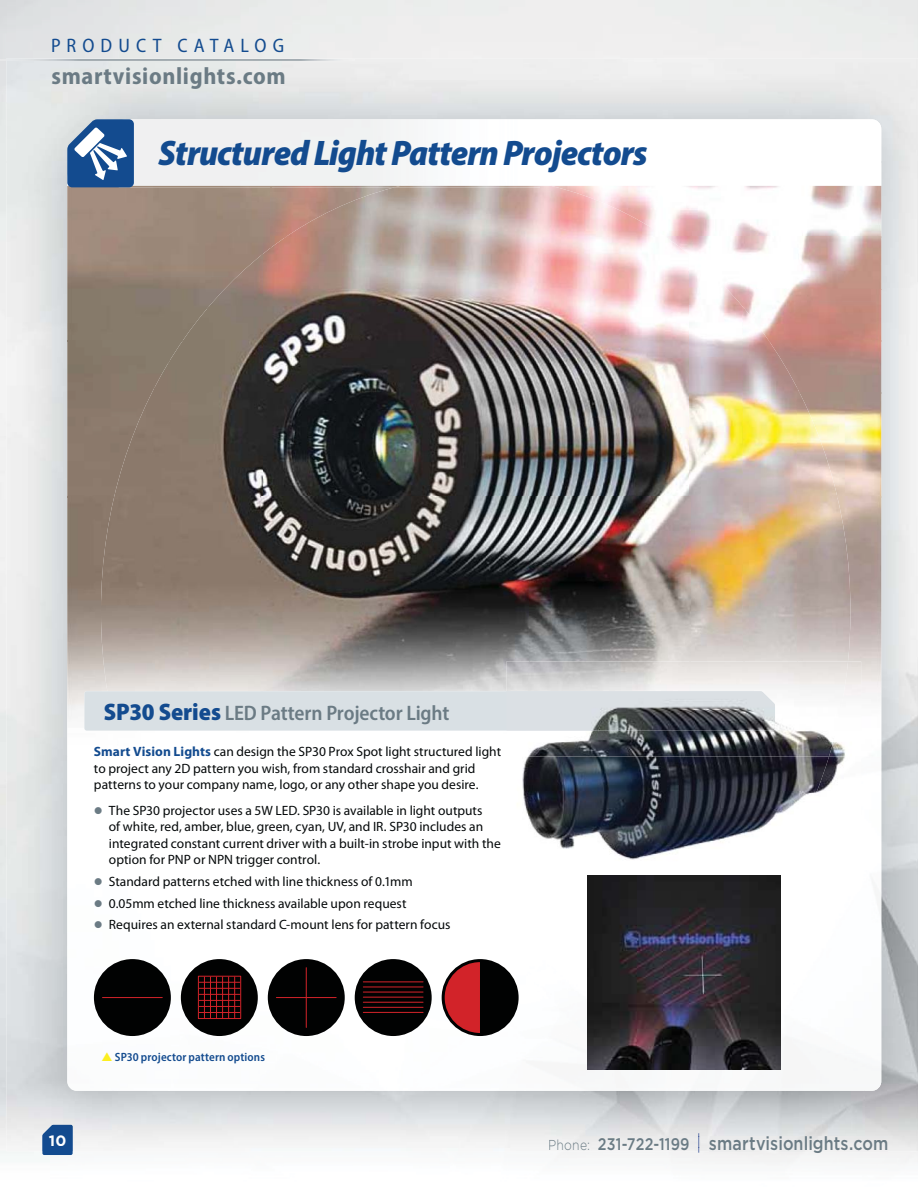
<style>
.page{position:relative;width:918px;height:1188px;background:#fff}
.page>*{position:absolute;margin:0;border:0;box-sizing:border-box;transform-origin:0 0}
.t1{font:italic 900 semi-condensed 35.55px "Myriad Pro";letter-spacing:-.02em;color:#134b8f}
.t2{font:700 semi-condensed 23.85px "Myriad Pro";letter-spacing:.025em;color:#6b7b84}
.t3{font:600 semi-condensed 21px "Myriad Pro";letter-spacing:-.01em;color:#6b7b84}
.t4{font:semi-condensed 19.5px "Myriad Pro";letter-spacing:.31em;color:#134b8f}
.t5{font:500 18.9px "Gotham";letter-spacing:.005em;color:#6a7b84;scale:.85 1}
.t6{font:700 15px "Gotham";color:#fff}
.t7{font:300 14.4px "Gotham";letter-spacing:.015em;color:#6b7b84;scale:.85 1}
.t8{font:13.5px/16.5px "Myriad Pro";color:#040809}
.t9{font:600 semi-condensed 12px "Myriad Pro";letter-spacing:.01em;color:#134b8f}
.s1{font-weight:900;font-size:24px;color:#134b8f}
.s2{font-weight:700;color:#134b8f}
.s3{font-size:16.8px}
.s4{font-weight:300;font-size:21px;color:#23428e}
.s5{color:#6b7b84}
.s6{color:#6b7a83}
</style>
<div class="page">
<svg style="left:42px;top:1151px;width:31px;height:4px"></svg>
<img style="left:865px;top:162px;width:53px;height:989px">
<img style="left:42px;top:1125px;width:31px;height:26px">
<img style="left:49px;top:1135px;width:17px;height:11px">
<svg style="left:699px;top:1133px;width:1px;height:20px"></svg>
<img style="left:134px;top:119px;width:747px;height:67px">
<img style="left:67px;top:757px;width:50px;height:334px">
<img style="left:117px;top:959px;width:51px;height:132px">
<img style="left:831px;top:757px;width:50px;height:334px">
<img style="left:168px;top:983px;width:51px;height:108px">
<img style="left:220px;top:994px;width:50px;height:97px">
<img style="left:729px;top:890px;width:102px;height:201px">
<img style="left:270px;top:1011px;width:51px;height:80px">
<img style="left:525px;top:1090px;width:102px;height:1px">
<svg style="left:540px;top:183px;width:12px;height:3px"></svg>
<img style="left:176px;top:959px;width:316px;height:33px">
<img style="left:282px;top:991px;width:236px;height:54px">
<img style="left:134px;top:119px;width:406px;height:2px">
<img style="left:400px;top:177px;width:140px;height:9px">
<img style="left:67px;top:187px;width:194px;height:154px">
<img style="left:690px;top:186px;width:191px;height:51px">
<img style="left:690px;top:237px;width:191px;height:52px">
<img style="left:744px;top:289px;width:137px;height:52px">
<div style="left:67px;top:341px;width:87px;height:156px;background:#87796b"></div>
<img style="left:798px;top:341px;width:83px;height:52px">
<img style="left:851px;top:393px;width:30px;height:104px">
<img style="left:67px;top:497px;width:34px;height:260px">
<img style="left:851px;top:497px;width:30px;height:260px">
<img style="left:261px;top:186px;width:429px;height:311px">
<img style="left:208px;top:237px;width:54px;height:454px">
<img style="left:690px;top:254px;width:54px;height:408px">
<img style="left:154px;top:289px;width:54px;height:402px">
<img style="left:743px;top:306px;width:55px;height:356px">
<img style="left:101px;top:386px;width:54px;height:371px">
<img style="left:797px;top:387px;width:54px;height:275px">
<img style="left:261px;top:497px;width:268px;height:194px">
<img style="left:529px;top:497px;width:161px;height:165px">
<img style="left:134px;top:186px;width:260px;height:1px">
<img style="left:394px;top:186px;width:146px;height:1px">
<svg style="left:0;top:59px;width:6px;height:2px"></svg>
<img style="left:6px;top:59px;width:349px;height:2px">
<svg style="left:67px;top:119px;width:67px;height:68px"></svg>
<div style="left:84px;top:691px;width:422px;height:40px;background:#d9e0e4"></div>
<img style="left:829px;top:757px;width:32px;height:133px">
<img style="left:522px;top:757px;width:307px;height:133px">
<img style="left:848px;top:662px;width:13px;height:95px">
<img style="left:506px;top:662px;width:342px;height:95px">
<img style="left:506px;top:691px;width:269px;height:40px">
<div style="left:443px;top:961px;width:74px;height:74px;background:#d22329;border-radius:50%"></div>
<svg style="left:480px;top:961px;width:37px;height:74px"></svg>
<div style="left:442px;top:959px;width:77px;height:77px;border:3px solid #010202;border-radius:50%"></div>
<div style="left:269px;top:961px;width:74px;height:74px;background:#010202;border-radius:50%"></div>
<div style="left:268px;top:959px;width:77px;height:77px;border:3px solid #010202;border-radius:50%"></div>
<hr style="left:306px;top:968px;width:1px;height:59px;background:#d22329">
<hr style="left:276px;top:997px;width:60px;height:1px;background:#d22329">
<div style="left:356px;top:961px;width:74px;height:74px;background:#010202;border-radius:50%"></div>
<div style="left:355px;top:959px;width:77px;height:77px;border:3px solid #010202;border-radius:50%"></div>
<hr style="left:363px;top:997px;width:60px;height:1px;background:#d22329">
<hr style="left:363px;top:1002px;width:60px;height:1px;background:#d22329">
<hr style="left:363px;top:981px;width:60px;height:1px;background:#d22329">
<hr style="left:363px;top:1007px;width:60px;height:1px;background:#d22329">
<hr style="left:363px;top:986px;width:60px;height:1px;background:#d22329">
<hr style="left:363px;top:1012px;width:60px;height:1px;background:#d22329">
<hr style="left:363px;top:992px;width:60px;height:1px;background:#d22329">
<div style="left:95px;top:961px;width:74px;height:74px;background:#010202;border-radius:50%"></div>
<div style="left:94px;top:959px;width:77px;height:77px;border:3px solid #010202;border-radius:50%"></div>
<hr style="left:103px;top:997px;width:59px;height:1px;background:#d22329">
<div style="left:182px;top:961px;width:74px;height:74px;background:#010202;border-radius:50%"></div>
<div style="left:181px;top:959px;width:77px;height:77px;border:3px solid #010202;border-radius:50%"></div>
<div style="left:198px;top:976px;width:43px;height:43px;border:1px solid #d22329"></div>
<hr style="left:222px;top:977px;width:1px;height:41px;background:#d22329">
<hr style="left:228px;top:977px;width:1px;height:41px;background:#d22329">
<hr style="left:234px;top:977px;width:1px;height:41px;background:#d22329">
<hr style="left:216px;top:977px;width:1px;height:41px;background:#d22329">
<hr style="left:210px;top:977px;width:1px;height:41px;background:#d22329">
<hr style="left:204px;top:977px;width:1px;height:41px;background:#d22329">
<hr style="left:199px;top:994px;width:41px;height:1px;background:#d22329">
<hr style="left:199px;top:988px;width:41px;height:1px;background:#d22329">
<hr style="left:199px;top:982px;width:41px;height:1px;background:#d22329">
<hr style="left:199px;top:1000px;width:41px;height:1px;background:#d22329">
<hr style="left:199px;top:1006px;width:41px;height:1px;background:#d22329">
<hr style="left:199px;top:1012px;width:41px;height:1px;background:#d22329">
<img style="left:587px;top:875px;width:193px;height:195px">
<svg style="left:95px;top:807px;width:7px;height:7px"></svg>
<svg style="left:95px;top:878px;width:7px;height:7px"></svg>
<svg style="left:95px;top:900px;width:7px;height:7px"></svg>
<svg style="left:95px;top:922px;width:7px;height:7px"></svg>
<svg style="left:102px;top:1052px;width:10px;height:9px"></svg>
<h3 class="t4" style="left:51px;top:38px;width:235px">PRODUCT CATALOG</h3>
<h2 class="t2" style="left:52px;top:62px;width:236px">smartvisionlights.com</h2>
<h1 class="t1" style="left:159px;top:140px;width:491px">Structured Light Pattern Projectors</h1>
<h3 class="t3" style="left:104px;top:700px;width:347px"><span class="s1">SP30 Series</span> LED Pattern Projector Light</h3>
<p class="t8" style="left:94px;top:744px;width:409px"><span class="s2">Smart Vision Lights</span> can design the SP30 Prox Spot light structured light to project any 2D pattern you wish, from standard crosshair and grid patterns to your company name, logo, or any other shape you desire.</p>
<p class="t8" style="left:109px;top:803px;width:393px">The SP30 projector uses a 5W LED. SP30 is available in light outputs<br>of white, red, amber, blue, green, cyan, UV, and IR. SP30 includes an integrated constant current driver with a built-in strobe input with the option for PNP or NPN trigger control.</p>
<p class="t8" style="left:109px;top:871px;width:343px;line-height:21.8px">Standard patterns etched with line thickness of 0.1mm<br>0.05mm etched line thickness available upon request<br>Requires an external standard C-mount lens for pattern focus</p>
<p class="t9" style="left:115px;top:1049px;width:152px">SP30 projector pattern options</p>
<p class="t6" style="left:49px;top:1134px;width:19px">10</p>
<p class="t7" style="left:548px;top:1139px;width:51px">Phone:</p>
<h3 class="t5" style="left:598px;top:1137px;width:343px"><span class="s3">231-722-1199</span> <span class="s4">|</span> smartvisionlights<span class="s5">.</span>c<span class="s6">o</span><span class="s5">m</span></h3>
</div>
